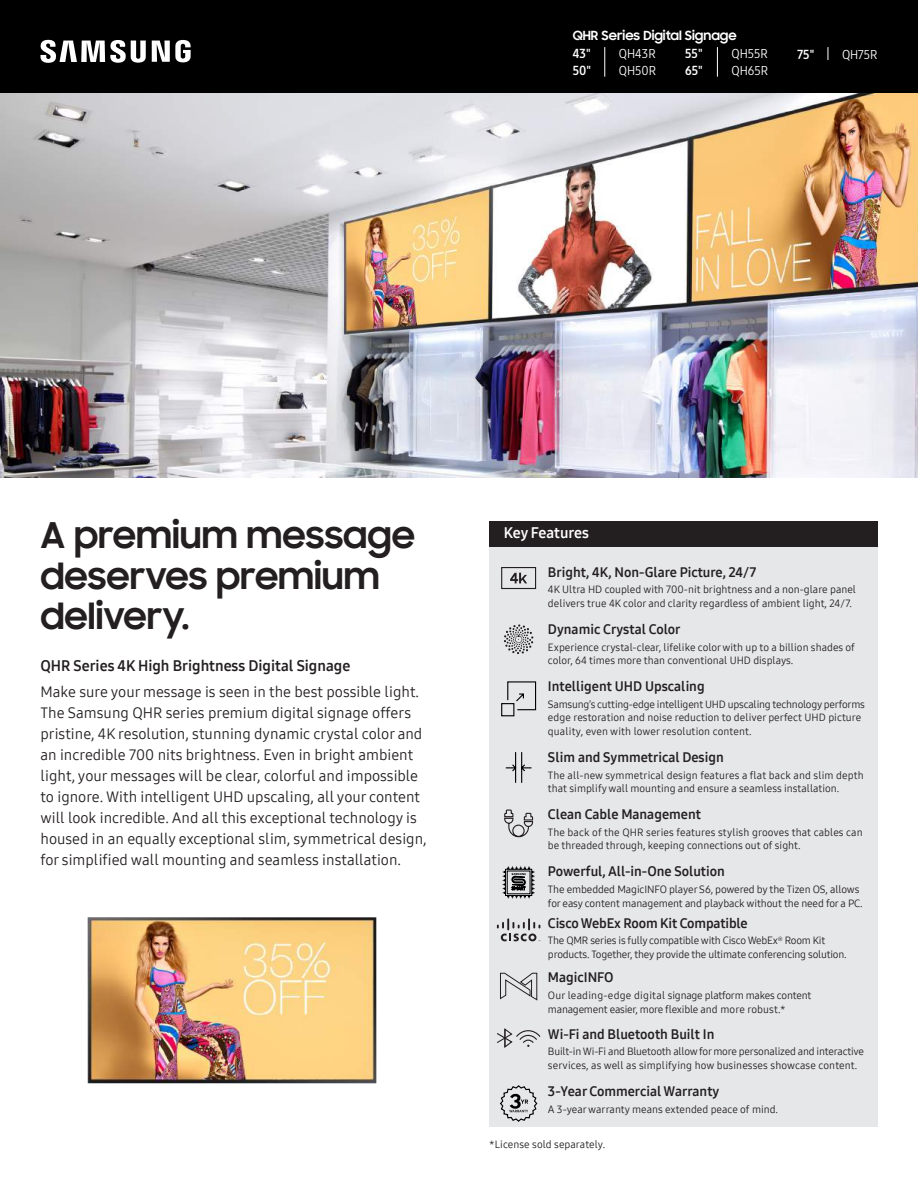
<style>
.page{position:relative;width:918px;height:1188px;background:#fff}
.page>*{position:absolute;margin:0;border:0;box-sizing:border-box;transform-origin:0 0}
.t1{font:700 36px/40.5px "Samsung Sharp Sans";color:#231f20}
.t2{font:15px/21px "Samsung One 400";color:#231f20}
.t3{font:15px "Samsung One 700";color:#231f20}
.t4{font:15px "Samsung One 700";color:#fff}
.t5{font:13.5px "Samsung One 700";color:#231f20}
.t6{font:12.75px/16.6px "Samsung One 400 C";color:#fff}
.t7{font:700 12.75px "Samsung Sharp Sans";color:#fff}
.t8{font:12.75px/16.6px "Samsung One 700 C";color:#fff}
.t9{font:10.5px/13.5px "Samsung One 400";color:#231f20}
.t10{font:10.5px/13.5px "Samsung One 400";letter-spacing:-.02em;color:#231f20}
</style>
<div class="page">
<div style="left:489px;top:544px;width:389px;height:583px;background:#e6e7e9"></div>
<div style="left:0;top:0;width:918px;height:94px;background:#000001"></div>
<svg style="left:41px;top:40px;width:105px;height:23px"></svg>
<svg style="left:152px;top:40px;width:39px;height:22px"></svg>
<img style="left:0;top:94px;width:918px;height:383px">
<hr style="left:604px;top:47px;width:1px;height:30px;background:#fff">
<hr style="left:717px;top:47px;width:1px;height:30px;background:#fff">
<svg style="left:828px;top:47px;width:1px;height:13px"></svg>
<img style="left:87px;top:917px;width:290px;height:167px">
<div style="left:489px;top:521px;width:389px;height:25px;background:#231f20"></div>
<svg style="left:497px;top:918px;width:43px;height:23px"></svg>
<div style="left:501px;top:567px;width:35px;height:22px;border:1px solid #241f21"></div>
<svg style="left:510px;top:573px;width:17px;height:10px"></svg>
<svg style="left:501px;top:681px;width:36px;height:36px"></svg>
<svg style="left:505px;top:752px;width:27px;height:31px"></svg>
<svg style="left:504px;top:809px;width:30px;height:29px"></svg>
<svg style="left:497px;top:1028px;width:44px;height:20px"></svg>
<svg style="left:500px;top:1085px;width:38px;height:37px"></svg>
<svg style="left:504px;top:624px;width:30px;height:30px"></svg>
<svg style="left:503px;top:866px;width:32px;height:32px"></svg>
<svg style="left:500px;top:972px;width:38px;height:29px"></svg>
<p class="t7" style="left:573px;top:26px;width:165px">QHR Series Digital Signage</p>
<p class="t8" style="left:573px;top:46px;width:20px">43"<br>50"</p>
<p class="t6" style="left:619px;top:46px;width:39px">QH43R<br>QH50R</p>
<p class="t8" style="left:685px;top:46px;width:19px">55"<br>65"</p>
<p class="t6" style="left:731px;top:46px;width:38px">QH55R<br>QH65R</p>
<p class="t8" style="left:798px;top:46px;width:18px">75"</p>
<p class="t6" style="left:842px;top:46px;width:37px">QH75R</p>
<h1 class="t1" style="left:40px;top:513px;width:376px">A premium message deserves premium delivery.</h1>
<h2 class="t3" style="left:40px;top:655px;width:311px">QHR Series 4K High Brightness Digital Signage</h2>
<p class="t2" style="left:40px;top:681px;width:388px">Make sure your message is seen in the best possible light.<br>The Samsung QHR series premium digital signage offers pristine, 4K resolution, stunning dynamic crystal color and an incredible 700 nits brightness. Even in bright ambient light, your messages will be clear, colorful and impossible to ignore. With intelligent UHD upscaling, all your content will look incredible. And all this exceptional technology is housed in an equally exceptional slim, symmetrical design, for simplified wall mounting and seamless installation.</p>
<h2 class="t4" style="left:504px;top:522px;width:87px">Key Features</h2>
<p class="t5" style="left:548px;top:563px;width:210px">Bright, 4K, Non-Glare Picture, 24/7</p>
<p class="t9" style="left:548px;top:583px;width:310px">4K Ultra HD coupled with 700-nit brightness and a non-glare panel delivers true 4K color and clarity regardless of ambient light, 24/7.</p>
<p class="t5" style="left:548px;top:620px;width:134px">Dynamic Crystal Color</p>
<p class="t9" style="left:548px;top:640px;width:309px">Experience crystal-clear, lifelike color with up to a billion shades of color, 64 times more than conventional UHD displays.</p>
<p class="t5" style="left:548px;top:677px;width:158px">Intelligent UHD Upscaling</p>
<p class="t9" style="left:548px;top:697px;width:319px">Samsung’s cutting-edge intelligent UHD upscaling technology performs edge restoration and noise reduction to deliver perfect UHD picture quality, even with lower resolution content.</p>
<p class="t5" style="left:548px;top:748px;width:177px">Slim and Symmetrical Design</p>
<p class="t9" style="left:548px;top:768px;width:317px">The all-new symmetrical design features a flat back and slim depth that simplify wall mounting and ensure a seamless installation.</p>
<p class="t5" style="left:548px;top:805px;width:155px">Clean Cable Management</p>
<p class="t9" style="left:548px;top:825px;width:316px">The back of the QHR series features stylish grooves that cables can be threaded through, keeping connections out of sight.</p>
<p class="t5" style="left:548px;top:863px;width:178px">Powerful, All-in-One Solution</p>
<p class="t9" style="left:548px;top:882px;width:316px">The embedded MagicINFO player S6, powered by the Tizen OS, allows for easy content management and playback without the need for a PC.</p>
<p class="t5" style="left:548px;top:915px;width:201px">Cisco WebEx Room Kit Compatible</p>
<p class="t10" style="left:548px;top:934px;width:300px">The QMR series is fully compatible with Cisco WebEx<sup>®</sup> Room Kit products. Together, they provide the ultimate conferencing solution.</p>
<p class="t5" style="left:548px;top:969px;width:67px">MagicINFO</p>
<p class="t10" style="left:548px;top:989px;width:265px">Our leading-edge digital signage platform makes content management easier, more flexible and more robust.*</p>
<p class="t5" style="left:548px;top:1025px;width:168px">Wi-Fi and Bluetooth Built In</p>
<p class="t10" style="left:548px;top:1045px;width:318px">Built-in Wi-Fi and Bluetooth allow for more personalized and interactive services, as well as simplifying how businesses showcase content.</p>
<p class="t5" style="left:548px;top:1082px;width:173px">3-Year Commercial Warranty</p>
<p class="t9" style="left:548px;top:1102px;width:232px">A 3-year warranty means extended peace of mind.</p>
<p class="t9" style="left:489px;top:1137px;width:118px">*License sold separately.</p>
</div>
